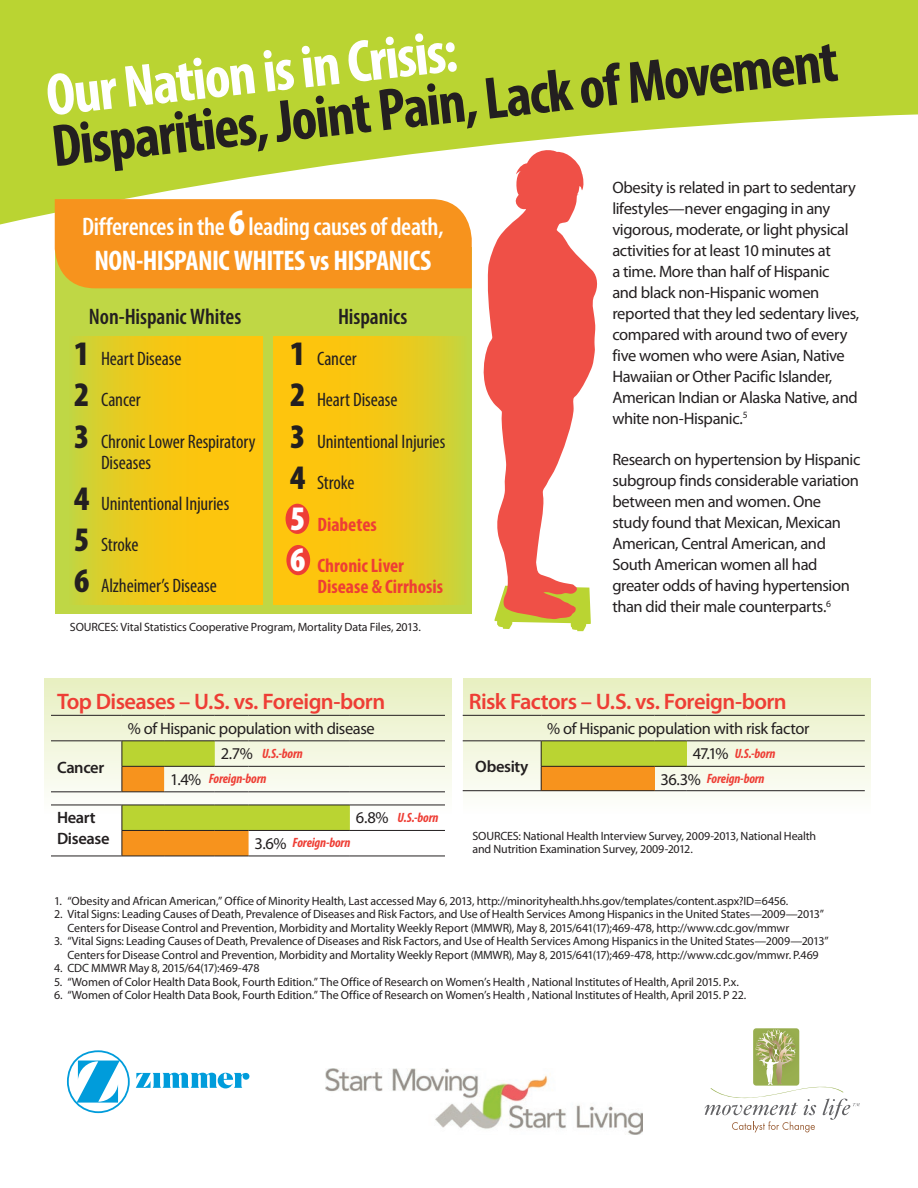
<style>
.page{position:relative;width:918px;height:1188px;background:#fff}
.page>*{position:absolute;margin:0;border:0;box-sizing:border-box;transform-origin:0 0}
.t1{font:700 condensed 60px "Myriad Pro";color:#231f20}
.t2{font:700 condensed 60px "Myriad Pro";color:#fff}
.t3{font:900 condensed 34.5px/41.2px "Myriad Pro";color:#fff}
.t4{font:700 condensed 28.5px "Myriad Pro";letter-spacing:-.025em;color:#fff}
.t5{font:600 condensed 25.5px "Myriad Pro";letter-spacing:-.015em;color:#fff}
.t6{font:600 22.5px "Myriad Pro";letter-spacing:-.025em;color:#ee3e35}
.t7{font:600 condensed 22.5px "Myriad Pro";letter-spacing:-.005em;color:#231f20}
.t8{font:condensed 19.5px/41.2px "Myriad Pro";letter-spacing:-.005em;color:#231f20}
.t9{font:700 condensed 19.5px/41.2px "Myriad Pro";color:#ee3e35}
.t10{font:16.5px/21px "Myriad Pro";letter-spacing:-.025em;color:#231f20}
.t11{font:600 16.5px/21px "Myriad Pro";letter-spacing:-.02em;color:#231f20}
.t12{font:italic 700 condensed 13.5px/25.5px "Myriad Pro";letter-spacing:-.015em;color:#ee3e35}
.t13{font:12px/13.5px "Myriad Pro";letter-spacing:-.015em;color:#231f20}
.s1{font-weight:900;font-size:37.5px}
.s2{font-weight:900;font-size:34.5px}
.s3{font-weight:400;font-style:normal;font-stretch:normal;font-size:16.5px;color:#231f20}
</style>
<div class="page">
<div style="left:44px;top:679px;width:408px;height:135px;background:linear-gradient(to bottom,#e6eebf,#fdfdfc)"></div>
<svg style="left:463px;top:679px;width:407px;height:114px;background:#eef3d5"></svg>
<svg style="left:0;top:0;width:918px;height:227px;fill:#bad432"></svg>
<svg style="left:67px;top:1050px;width:63px;height:63px"></svg>
<svg style="left:136px;top:1073px;width:113px;height:15px"></svg>
<img style="left:325px;top:1068px;width:318px;height:67px">
<svg style="left:705px;top:1028px;width:155px;height:104px"></svg>
<hr style="left:51px;top:715px;width:71px;height:1px;background:#231f20">
<hr style="left:122px;top:715px;width:42px;height:1px;background:#231f20">
<hr style="left:164px;top:715px;width:51px;height:1px;background:#231f20">
<hr style="left:215px;top:715px;width:34px;height:1px;background:#231f20">
<hr style="left:249px;top:715px;width:101px;height:1px;background:#231f20">
<hr style="left:350px;top:715px;width:95px;height:1px;background:#231f20">
<hr style="left:51px;top:740px;width:71px;height:1px;background:#231f20">
<hr style="left:122px;top:740px;width:42px;height:1px;background:#231f20">
<hr style="left:164px;top:740px;width:51px;height:1px;background:#231f20">
<hr style="left:215px;top:740px;width:34px;height:1px;background:#231f20">
<hr style="left:249px;top:740px;width:101px;height:1px;background:#231f20">
<hr style="left:350px;top:740px;width:95px;height:1px;background:#231f20">
<hr style="left:350px;top:766px;width:95px;height:1px;background:#231f20">
<hr style="left:51px;top:791px;width:71px;height:1px;background:#231f20">
<hr style="left:350px;top:791px;width:95px;height:1px;background:#231f20">
<hr style="left:51px;top:805px;width:71px;height:1px;background:#231f20">
<hr style="left:51px;top:856px;width:71px;height:1px;background:#231f20">
<hr style="left:350px;top:805px;width:95px;height:1px;background:#231f20">
<hr style="left:350px;top:830px;width:95px;height:1px;background:#231f20">
<hr style="left:122px;top:856px;width:42px;height:1px;background:#231f20">
<hr style="left:164px;top:856px;width:51px;height:1px;background:#231f20">
<hr style="left:215px;top:856px;width:34px;height:1px;background:#231f20">
<hr style="left:249px;top:856px;width:101px;height:1px;background:#231f20">
<hr style="left:350px;top:856px;width:95px;height:1px;background:#231f20">
<svg style="left:122px;top:741px;width:228px;height:115px"></svg>
<div style="left:541px;top:741px;width:146px;height:25px;background:#bad432"></div>
<div style="left:541px;top:766px;width:113px;height:25px;background:#f7931d"></div>
<hr style="left:463px;top:715px;width:78px;height:1px;background:#231f20">
<hr style="left:541px;top:715px;width:113px;height:1px;background:#231f20">
<hr style="left:654px;top:715px;width:33px;height:1px;background:#231f20">
<hr style="left:687px;top:715px;width:178px;height:1px;background:#231f20">
<hr style="left:463px;top:740px;width:78px;height:1px;background:#231f20">
<hr style="left:541px;top:740px;width:113px;height:1px;background:#231f20">
<hr style="left:654px;top:740px;width:33px;height:1px;background:#231f20">
<hr style="left:687px;top:740px;width:178px;height:1px;background:#231f20">
<hr style="left:541px;top:766px;width:113px;height:1px;background:#231f20">
<hr style="left:654px;top:766px;width:33px;height:1px;background:#231f20">
<hr style="left:687px;top:766px;width:178px;height:1px;background:#231f20">
<hr style="left:463px;top:790px;width:78px;height:1px;background:#231f20">
<hr style="left:541px;top:790px;width:113px;height:1px;background:#231f20">
<hr style="left:654px;top:790px;width:33px;height:1px;background:#231f20">
<hr style="left:687px;top:790px;width:178px;height:1px;background:#231f20">
<svg style="left:541px;top:741px;width:1px;height:49px"></svg>
<svg style="left:495px;top:620px;width:96px;height:11px"></svg>
<svg style="left:476px;top:146px;width:123px;height:474px;fill:#ef5047"></svg>
<div style="left:55px;top:247px;width:417px;height:367px;background:#bfd745"></div>
<div style="left:55px;top:199px;width:417px;height:89px;background:#f7931d"></div>
<svg style="left:80px;top:337px;width:182px;height:268px;background:#f0c817"></svg>
<svg style="left:273px;top:337px;width:184px;height:268px;background:#f0c817"></svg>
<div style="left:286px;top:504px;width:23px;height:30px;background:#ee3e35;border-radius:50%"></div>
<div style="left:286px;top:545px;width:24px;height:30px;background:#ee3e35;border-radius:50%"></div>
<h1 class="t2" style="left:42px;top:57px;width:415px;rotate:-6deg">Our Nation is in Crisis:</h1>
<h1 class="t1" style="left:48px;top:108px;width:792px;rotate:-6deg">Disparities, Joint Pain, Lack of Movement</h1>
<h3 class="t5" style="left:82px;top:213px;width:363px">Differences in the<span class="s1">6</span>leading causes of death,</h3>
<h3 class="t4" style="left:94px;top:243px;width:338px">NON-HISPANIC WHITES vs HISPANICS</h3>
<h3 class="t7" style="left:89px;top:304px;width:154px">Non-Hispanic Whites</h3>
<h3 class="t8" style="left:74px;top:338px;width:183px"><span class="s2">1</span> Heart Disease<br><span class="s2">2</span> Cancer<br><span class="s2">3</span> Chronic Lower Respiratory</h3>
<h3 class="t8" style="left:74px;top:441px;width:157px;text-indent:27px">Diseases<br><span class="s2">4</span> Unintentional Injuries<br><span class="s2">5</span> Stroke<br><span class="s2">6</span> Alzheimer’s Disease</h3>
<h3 class="t7" style="left:338px;top:304px;width:71px">Hispanics</h3>
<h3 class="t8" style="left:290px;top:338px;width:157px"><span class="s2">1</span> Cancer<br><span class="s2">2</span> Heart Disease<br><span class="s2">3</span> Unintentional Injuries<br><span class="s2">4</span> Stroke</h3>
<h2 class="t3" style="left:290px;top:499px;width:17px">5<br>6</h2>
<h3 class="t9" style="left:317px;top:503px;width:88px">Diabetes<br>Chronic Liver</h3>
<h3 class="t9" style="left:317px;top:565px;width:127px">Disease &amp; Cirrhosis</h3>
<p class="t13" style="left:70px;top:620px;width:352px">SOURCES: Vital Statistics Cooperative Program, Mortality Data Files, 2013.</p>
<h3 class="t6" style="left:57px;top:687px;width:330px">Top Diseases – U.S. vs. Foreign-born</h3>
<h3 class="t10" style="left:128px;top:717px;width:249px">% of Hispanic population with disease</h3>
<h3 class="t11" style="left:57px;top:756px;width:49px">Cancer</h3>
<p class="t12" style="left:170px;top:740px;width:134px;text-indent:51px"><span class="s3">2.7%</span> U.S.-born<br><span class="s3">1.4%</span> Foreign-born</p>
<h3 class="t11" style="left:57px;top:807px;width:54px">Heart<br>Disease</h3>
<p class="t12" style="left:356px;top:804px;width:84px"><span class="s3">6.8%</span> U.S.-born</p>
<p class="t12" style="left:255px;top:830px;width:97px"><span class="s3">3.6%</span> Foreign-born</p>
<p class="t10" style="left:612px;top:176px;width:248px">Obesity is related in part to sedentary lifestyles—never engaging in any vigorous, moderate, or light physical activities for at least 10 minutes at<br>a time. More than half of Hispanic and black non-Hispanic women reported that they led sedentary lives, compared with around two of every five women who were Asian, Native Hawaiian or Other Pacific Islander, American Indian or Alaska Native, and white non-Hispanic.<sup>5</sup></p>
<p class="t10" style="left:612px;top:449px;width:250px">Research on hypertension by Hispanic subgroup finds considerable variation between men and women. One study found that Mexican, Mexican American, Central American, and South American women all had greater odds of having hypertension than did their male counterparts.<sup>6</sup></p>
<h3 class="t6" style="left:469px;top:687px;width:320px">Risk Factors – U.S. vs. Foreign-born</h3>
<h3 class="t10" style="left:547px;top:717px;width:264px">% of Hispanic population with risk factor</h3>
<h3 class="t11" style="left:475px;top:755px;width:55px">Obesity</h3>
<p class="t12" style="left:660px;top:740px;width:117px;text-indent:32px"><span class="s3">47.1%</span> U.S.-born<br><span class="s3">36.3%</span> Foreign-born</p>
<p class="t13" style="left:472px;top:829px;width:345px">SOURCES: National Health Interview Survey, 2009-2013, National Health and Nutrition Examination Survey, 2009-2012.</p>
<p class="t13" style="left:54px;top:894px;width:736px">1. “Obesity and African American,” Office of Minority Health, Last accessed May 6, 2013, http://minorityhealth.hhs.gov/templates/content.aspx?ID=6456.</p>
<p class="t13" style="left:68px;top:907px;width:758px;text-indent:-14px">2. Vital Signs: Leading Causes of Death, Prevalence of Diseases and Risk Factors, and Use of Health Services Among Hispanics in the United States—2009—2013”<br>Centers for Disease Control and Prevention, Morbidity and Mortality Weekly Report (MMWR), May 8, 2015/641(17);469-478, http://www.cdc.gov/mmwr</p>
<p class="t13" style="left:54px;top:934px;width:776px;text-align:center">3. “Vital Signs: Leading Causes of Death, Prevalence of Diseases and Risk Factors, and Use of Health Services Among Hispanics in the United States—2009—2013”<br>Centers for Disease Control and Prevention, Morbidity and Mortality Weekly Report (MMWR), May 8, 2015/641(17);469-478, http://www.cdc.gov/mmwr. P.469</p>
<p class="t13" style="left:54px;top:961px;width:207px">4. CDC MMWR May 8, 2015/64(17):469-478</p>
<p class="t13" style="left:54px;top:975px;width:686px">5. “Women of Color Health Data Book, Fourth Edition.” The Office of Research on Women’s Health , National Institutes of Health, April 2015. P.x.</p>
<p class="t13" style="left:54px;top:988px;width:694px">6. “Women of Color Health Data Book, Fourth Edition.” The Office of Research on Women’s Health , National Institutes of Health, April 2015. P 22.</p>
</div>
